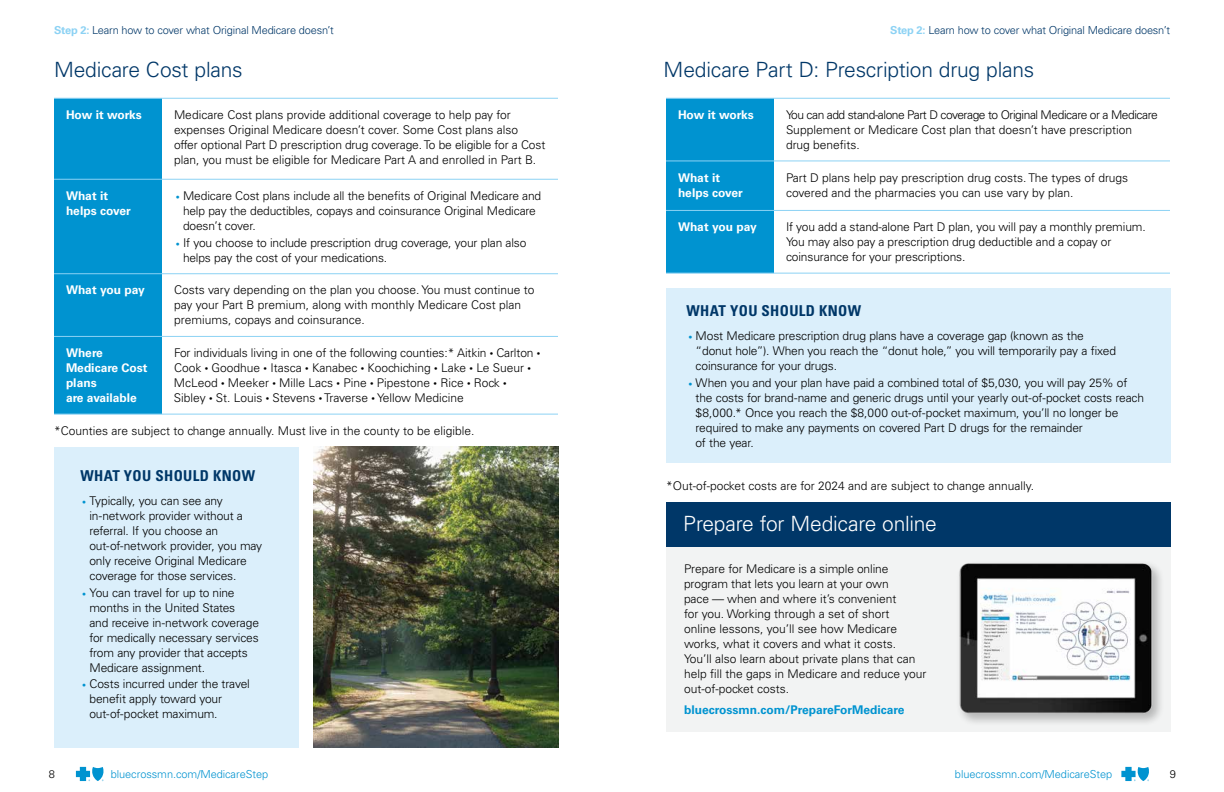
<style>
.page{position:relative;width:1224px;height:792px;background:#fff}
.page>*{position:absolute;margin:0;border:0;box-sizing:border-box;transform-origin:0 0}
.t1{font:300 21px "Univers LT Std";letter-spacing:-.01em;color:#003768}
.t2{font:300 21px "Univers LT Std";letter-spacing:-.015em;color:#fff}
.t3{font:700 condensed 15px "Univers LT Std";letter-spacing:.025em;color:#003768}
.t4{font:300 12px/15px "Univers LT Std";letter-spacing:-.01em;color:#000}
.t5{font:700 12px/15px "Univers LT Std";color:#fff}
.t6{font:700 12px "Univers LT Std";color:#0093d0}
.t7{font:300 11px "Univers LT Std";letter-spacing:-.015em;color:#003768}
.t8{font:300 11px "Univers LT Std";letter-spacing:-.005em;color:#0093d0}
.t9{font:300 11px "Univers LT Std";color:#000}
.s1{font-weight:700;color:#8cd2f4}
.s2{font-size:8px;color:#0093d0}
.s3{font-size:7px}
</style>
<div class="page">
<div style="left:666px;top:99px;width:108px;height:174px;background:#0093d0"></div>
<hr style="left:666px;top:98px;width:108px;height:1px;background:#8cd2f4">
<hr style="left:774px;top:98px;width:396px;height:1px;background:#8cd2f4">
<hr style="left:666px;top:161px;width:108px;height:1px;background:#8cd2f4">
<hr style="left:774px;top:161px;width:396px;height:1px;background:#8cd2f4">
<hr style="left:666px;top:210px;width:108px;height:1px;background:#8cd2f4">
<hr style="left:666px;top:273px;width:108px;height:1px;background:#8cd2f4">
<hr style="left:774px;top:210px;width:396px;height:1px;background:#8cd2f4">
<hr style="left:774px;top:273px;width:396px;height:1px;background:#8cd2f4">
<div style="left:666px;top:288px;width:505px;height:175px;background:#dbeffb"></div>
<div style="left:666px;top:502px;width:505px;height:229px;background:#f2f3f3"></div>
<div style="left:666px;top:502px;width:505px;height:45px;background:#003768"></div>
<div style="left:955px;top:560px;width:210px;height:167px;background:#000;opacity:.25"></div>
<img style="left:959px;top:563px;width:193px;height:151px">
<div style="left:54px;top:99px;width:108px;height:315px;background:#0093d0"></div>
<hr style="left:54px;top:98px;width:108px;height:1px;background:#8cd2f4">
<hr style="left:162px;top:98px;width:396px;height:1px;background:#8cd2f4">
<hr style="left:54px;top:179px;width:108px;height:1px;background:#8cd2f4">
<hr style="left:162px;top:179px;width:396px;height:1px;background:#8cd2f4">
<hr style="left:54px;top:273px;width:108px;height:1px;background:#8cd2f4">
<hr style="left:162px;top:273px;width:396px;height:1px;background:#8cd2f4">
<hr style="left:54px;top:336px;width:108px;height:1px;background:#8cd2f4">
<hr style="left:54px;top:414px;width:108px;height:1px;background:#8cd2f4">
<hr style="left:162px;top:336px;width:396px;height:1px;background:#8cd2f4">
<hr style="left:162px;top:414px;width:396px;height:1px;background:#8cd2f4">
<div style="left:54px;top:447px;width:245px;height:301px;background:#dbeffb"></div>
<img style="left:313px;top:447px;width:246px;height:301px">
<svg style="left:1121px;top:767px;width:28px;height:14px"></svg>
<svg style="left:76px;top:767px;width:28px;height:14px"></svg>
<p class="t7" style="left:54px;top:24px;width:281px"><span class="s1">Step 2:</span> Learn how to cover what Original Medicare doesn’t</p>
<p class="t7" style="left:890px;top:24px;width:281px"><span class="s1">Step 2:</span> Learn how to cover what Original Medicare doesn’t</p>
<h3 class="t1" style="left:54px;top:57px;width:190px">Medicare Cost plans</h3>
<h4 class="t5" style="left:66px;top:107px;width:77px">How it works</h4>
<p class="t4" style="left:174px;top:107px;width:373px">Medicare Cost plans provide additional coverage to help pay for expenses Original Medicare doesn’t cover. Some Cost plans also<br>offer optional Part D prescription drug coverage. To be eligible for a Cost plan, you must be eligible for Medicare Part A and enrolled in Part B.</p>
<h4 class="t5" style="left:66px;top:188px;width:66px">What it helps cover</h4>
<p class="t4" style="left:183px;top:188px;width:360px;text-indent:-7px"><span class="s2">•</span> Medicare Cost plans include all the benefits of Original Medicare and help pay the deductibles, copays and coinsurance Original Medicare doesn’t cover.</p>
<p class="t4" style="left:183px;top:235px;width:345px;text-indent:-7px"><span class="s2">•</span> If you choose to include prescription drug coverage, your plan also helps pay the cost of your medications.</p>
<h4 class="t5" style="left:66px;top:283px;width:80px">What you pay</h4>
<p class="t4" style="left:174px;top:283px;width:362px">Costs vary depending on the plan you choose. You must continue to pay your Part B premium, along with monthly Medicare Cost plan premiums, copays and coinsurance.</p>
<h4 class="t5" style="left:66px;top:345px;width:83px">Where<br>Medicare Cost plans<br>are available</h4>
<p class="t4" style="left:174px;top:345px;width:368px">For individuals living in one of the following counties:* Aitkin <span class="s3">•</span> Carlton <span class="s3">• </span>Cook <span class="s3">•</span> Goodhue <span class="s3">•</span> Itasca <span class="s3">•</span> Kanabec <span class="s3">•</span> Koochiching <span class="s3">•</span> Lake <span class="s3">•</span> Le Sueur <span class="s3">• </span>McLeod <span class="s3">•</span> Meeker <span class="s3">•</span> Mille Lacs <span class="s3">•</span> Pine <span class="s3">•</span> Pipestone <span class="s3">•</span> Rice <span class="s3">•</span> Rock <span class="s3">• </span>Sibley <span class="s3">•</span> St. Louis <span class="s3">•</span> Stevens <span class="s3">•</span> Traverse <span class="s3">•</span> Yellow Medicine</p>
<p class="t4" style="left:54px;top:423px;width:422px">*Counties are subject to change annually. Must live in the county to be eligible.</p>
<h4 class="t3" style="left:80px;top:466px;width:176px">WHAT YOU SHOULD KNOW</h4>
<p class="t4" style="left:89px;top:493px;width:174px;text-indent:-7px"><span class="s2">•</span> Typically, you can see any in-network provider without a referral. If you choose an out-of-network provider, you may only receive Original Medicare coverage for those services.</p>
<p class="t4" style="left:89px;top:585px;width:171px;text-indent:-7px"><span class="s2">•</span> You can travel for up to nine months in the United States<br>and receive in-network coverage for medically necessary services from any provider that accepts<br>Medicare assignment.</p>
<p class="t4" style="left:89px;top:677px;width:162px;text-indent:-7px"><span class="s2">•</span> Costs incurred under the travel benefit apply toward your out-of-pocket maximum.</p>
<h3 class="t1" style="left:664px;top:57px;width:372px">Medicare Part D: Prescription drug plans</h3>
<h4 class="t5" style="left:678px;top:107px;width:77px">How it works</h4>
<p class="t4" style="left:786px;top:107px;width:373px">You can add stand-alone Part D coverage to Original Medicare or a Medicare<br>Supplement or Medicare Cost plan that doesn’t have prescription drug benefits.</p>
<h4 class="t5" style="left:678px;top:170px;width:66px">What it helps cover</h4>
<p class="t4" style="left:786px;top:170px;width:344px">Part D plans help pay prescription drug costs. The types of drugs covered and the pharmacies you can use vary by plan.</p>
<h4 class="t5" style="left:678px;top:219px;width:80px">What you pay</h4>
<p class="t4" style="left:786px;top:219px;width:361px">If you add a stand-alone Part D plan, you will pay a monthly premium.<br>You may also pay a prescription drug deductible and a copay or coinsurance for your prescriptions.</p>
<h4 class="t3" style="left:687px;top:302px;width:176px">WHAT YOU SHOULD KNOW</h4>
<p class="t4" style="left:696px;top:328px;width:422px;text-indent:-7px"><span class="s2">•</span> Most Medicare prescription drug plans have a coverage gap (known as the “donut hole”). When you reach the “donut hole,” you will temporarily pay a fixed coinsurance for your drugs.</p>
<p class="t4" style="left:696px;top:375px;width:450px;text-indent:-7px"><span class="s2">•</span> When you and your plan have paid a combined total of $5,030, you will pay 25% of the costs for brand-name and generic drugs until your yearly out-of-pocket costs reach $8,000.* Once you reach the $8,000 out-of-pocket maximum, you’ll no longer be required to make any payments on covered Part D drugs for the remainder<br>of the year.</p>
<p class="t4" style="left:666px;top:478px;width:370px">*Out-of-pocket costs are for 2024 and are subject to change annually.</p>
<h3 class="t2" style="left:683px;top:510px;width:255px">Prepare for Medicare online</h3>
<p class="t4" style="left:684px;top:561px;width:244px">Prepare for Medicare is a simple online program that lets you learn at your own<br>pace — when and where it’s convenient<br>for you. Working through a set of short<br>online lessons, you’ll see how Medicare works, what it covers and what it costs.<br>You’ll also learn about private plans that can help fill the gaps in Medicare and reduce your out-of-pocket costs.</p>
<p class="t6" style="left:684px;top:702px;width:222px">bluecrossmn.com/PrepareForMedicare</p>
<p class="t9" style="left:49px;top:767px;width:8px">8</p>
<p class="t8" style="left:111px;top:767px;width:159px">bluecrossmn.com/MedicareStep</p>
<p class="t8" style="left:955px;top:767px;width:159px">bluecrossmn.com/MedicareStep</p>
<p class="t9" style="left:1170px;top:767px;width:8px">9</p>
</div>
